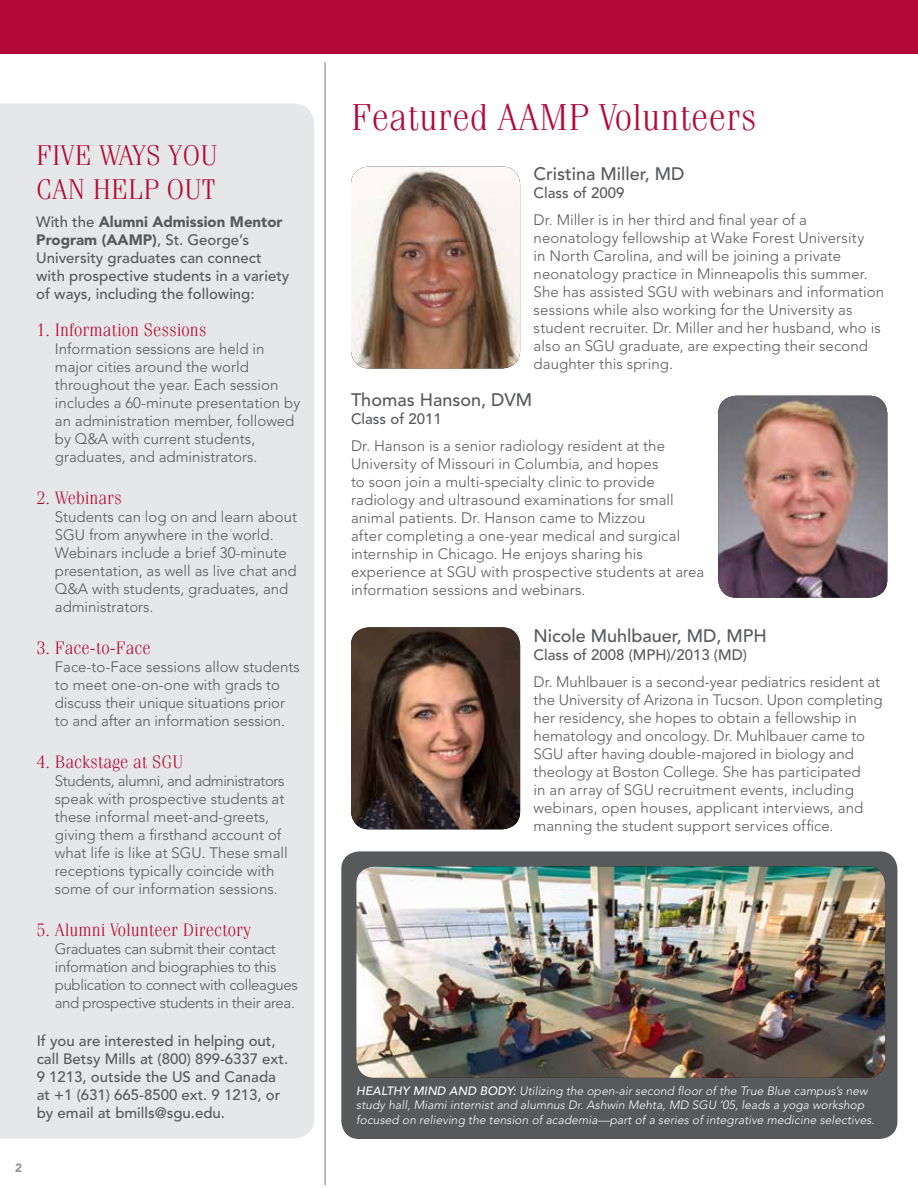
<style>
.page{position:relative;width:918px;height:1188px;background:#fff}
.page>*{position:absolute;margin:0;border:0;box-sizing:border-box;transform-origin:0 0}
.t1{font:300 37.5px "Fenice Std";color:#b30838}
.t2{font:300 28.5px/34.2px "Fenice Std";color:#b30838}
.t3{font:300 18px "Fenice Std";color:#b30838}
.t4{font:500 18px "Avenir LT Std";color:#58595b}
.t5{font:300 15px/18px "Avenir LT Std";color:#58595b}
.t6{font:500 15px/18px "Avenir LT Std";color:#58595b}
.t7{font:300 15px/18px "Avenir LT Std";letter-spacing:-.025em;color:#58595b}
.t8{font:italic 300 12px/14.4px "Avenir LT Std";letter-spacing:.005em;color:#fff}
.t9{font:900 12px "Avenir LT Std";color:#939598}
.s1{font-weight:900}
.s2{font-weight:500}
</style>
<div class="page">
<div style="left:0;top:104px;width:314px;height:1035px;background:#e6e7e8"></div>
<hr style="left:325px;top:62px;width:1px;height:1123px;background:#58595b">
<div style="left:0;top:0;width:918px;height:54px;background:#b30838"></div>
<img style="left:351px;top:166px;width:169px;height:202px">
<img style="left:718px;top:396px;width:169px;height:202px">
<img style="left:351px;top:627px;width:169px;height:202px">
<div style="left:341px;top:851px;width:556px;height:288px;background:#58595b;border-radius:18px"></div>
<img style="left:356px;top:866px;width:529px;height:212px">
<h2 class="t2" style="left:36px;top:137px;width:183px">FIVE WAYS YOU<br>CAN HELP OUT</h2>
<p class="t6" style="left:36px;top:214px;width:255px">With the <span class="s1">Alumni Admission Mentor Program (AAMP)</span>, St. George’s University graduates can connect with prospective students in a variety of ways, including the following:</p>
<p class="t3" style="left:36px;top:319px;width:172px">1. Information Sessions</p>
<p class="t5" style="left:55px;top:340px;width:247px">Information sessions are held in major cities around the world throughout the year. Each session includes a 60-minute presentation by an administration member, followed by Q&amp;A with current students, graduates, and administrators.</p>
<p class="t3" style="left:36px;top:487px;width:87px">2. Webinars</p>
<p class="t5" style="left:55px;top:508px;width:244px">Students can log on and learn about<br>SGU from anywhere in the world.<br>Webinars include a brief 30-minute presentation, as well as live chat and<br>Q&amp;A with students, graduates, and administrators.</p>
<p class="t3" style="left:36px;top:637px;width:116px">3. Face-to-Face</p>
<p class="t5" style="left:55px;top:658px;width:247px">Face-to-Face sessions allow students to meet one-on-one with grads to discuss their unique situations prior to and after an information session.</p>
<p class="t3" style="left:36px;top:751px;width:149px">4. Backstage at SGU</p>
<p class="t5" style="left:55px;top:772px;width:234px">Students, alumni, and administrators speak with prospective students at these informal meet-and-greets, giving them a firsthand account of what life is like at SGU. These small receptions typically coincide with some of our information sessions.</p>
<p class="t3" style="left:36px;top:919px;width:216px">5. Alumni Volunteer Directory</p>
<p class="t7" style="left:55px;top:940px;width:244px">Graduates can submit their contact information and biographies to this publication to connect with colleagues and prospective students in their area.</p>
<p class="t6" style="left:37px;top:1033px;width:253px">If you are interested in helping out, call Betsy Mills at (800) 899-6337 ext.<br>9 1213, outside the US and Canada at +1 (631) 665-8500 ext. 9 1213, or by email at bmills@sgu.edu.</p>
<p class="t9" style="left:15px;top:1161px;width:9px">2</p>
<h1 class="t1" style="left:351px;top:95px;width:407px">Featured AAMP Volunteers</h1>
<p class="t4" style="left:534px;top:163px;width:152px">Cristina Miller, MD</p>
<p class="t6" style="left:534px;top:184px;width:92px">Class of 2009</p>
<p class="t5" style="left:534px;top:211px;width:352px">Dr. Miller is in her third and final year of a neonatology fellowship at Wake Forest University<br>in North Carolina, and will be joining a private neonatology practice in Minneapolis this summer.<br>She has assisted SGU with webinars and information sessions while also working for the University as student recruiter. Dr. Miller and her husband, who is also an SGU graduate, are expecting their second daughter this spring.</p>
<p class="t4" style="left:351px;top:390px;width:183px">Thomas Hanson, DVM</p>
<p class="t6" style="left:351px;top:411px;width:92px">Class of 2011</p>
<p class="t5" style="left:351px;top:437px;width:355px">Dr. Hanson is a senior radiology resident at the University of Missouri in Columbia, and hopes<br>to soon join a multi-specialty clinic to provide radiology and ultrasound examinations for small animal patients. Dr. Hanson came to Mizzou<br>after completing a one-year medical and surgical internship in Chicago. He enjoys sharing his experience at SGU with prospective students at area information sessions and webinars.</p>
<p class="t4" style="left:534px;top:625px;width:235px">Nicole Muhlbauer, MD, MPH</p>
<p class="t6" style="left:534px;top:646px;width:215px">Class of 2008 (MPH)/2013 (MD)</p>
<p class="t5" style="left:534px;top:673px;width:351px">Dr. Muhlbauer is a second-year pediatrics resident at the University of Arizona in Tucson. Upon completing her residency, she hopes to obtain a fellowship in hematology and oncology. Dr. Muhlbauer came to SGU after having double-majored in biology and theology at Boston College. She has participated<br>in an array of SGU recruitment events, including webinars, open houses, applicant interviews, and manning the student support services office.</p>
<p class="t8" style="left:356px;top:1084px;width:520px"><span class="s2">HEALTHY MIND AND BODY:</span> Utilizing the open-air second floor of the True Blue campus’s new study hall, Miami internist and alumnus Dr. Ashwin Mehta, MD SGU ‘05, leads a yoga workshop focused on relieving the tension of academia—part of a series of integrative medicine selectives.</p>
</div>
